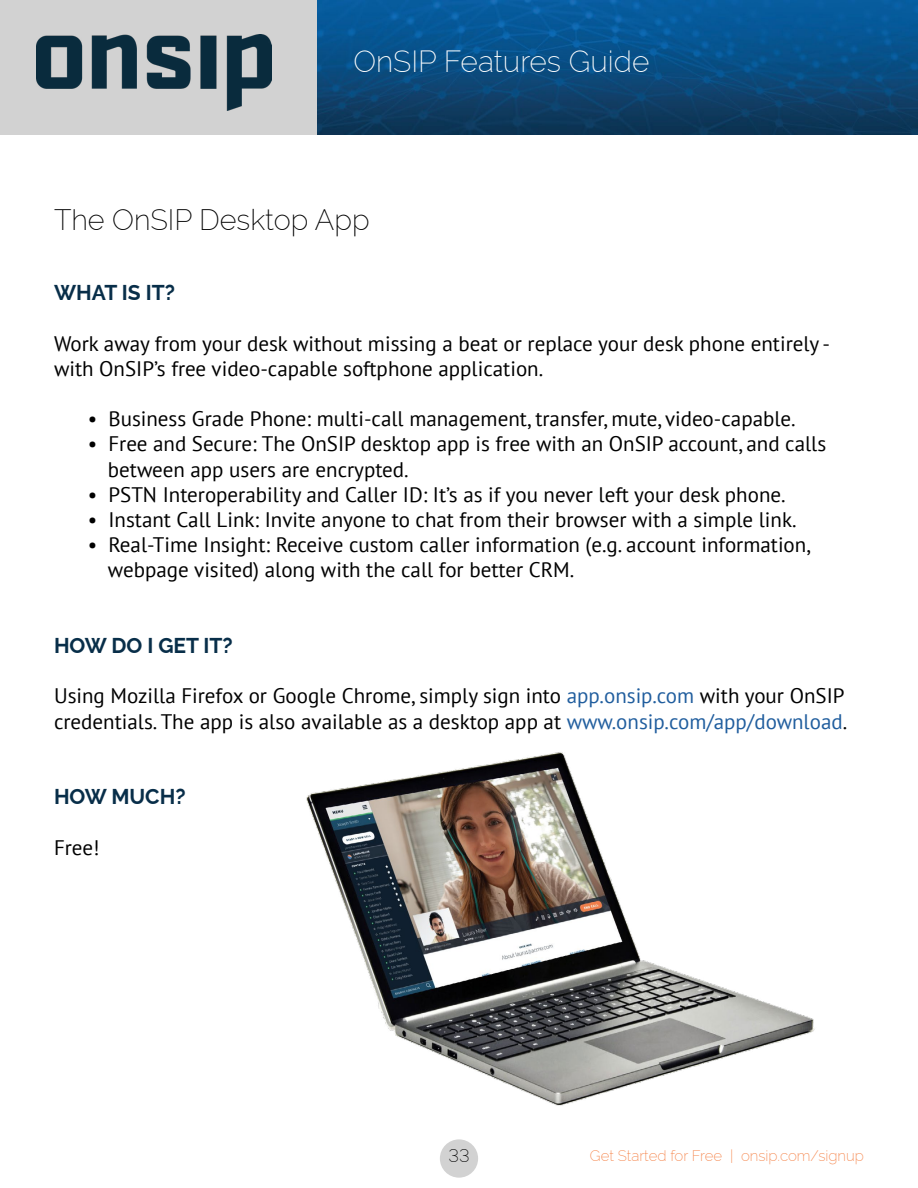
<style>
.page{position:relative;width:918px;height:1188px;background:#fff}
.page>*{position:absolute;margin:0;border:0;box-sizing:border-box;transform-origin:0 0}
.t1{font:200 30px "Raleway";color:#fff}
.t2{font:200 28.95px "Raleway";color:#000}
.t3{font:21px/25.2px "PT Sans";color:#000}
.t4{font:700 21px "Raleway";color:#082e49}
.t5{font:200 18px "Raleway";color:#000}
.t6{font:200 15px "Raleway";color:#f57f42}
.s1{color:#215e9e}
</style>
<div class="page">
<img style="left:316px;top:0;width:602px;height:134px">
<div style="left:0;top:0;width:316px;height:134px;background:#d2d2d2"></div>
<img style="left:37px;top:35px;width:234px;height:75px">
<div style="left:440px;top:1139px;width:38px;height:39px;background:#d2d2d2;border-radius:50%"></div>
<img style="left:306px;top:752px;width:509px;height:354px">
<h1 class="t1" style="left:354px;top:45px;width:297px">OnSIP Features Guide</h1>
<h2 class="t2" style="left:54px;top:203px;width:317px">The OnSIP Desktop App</h2>
<p class="t4" style="left:54px;top:281px;width:122px">WHAT IS IT?</p>
<p class="t3" style="left:54px;top:330px;width:778px">Work away from your desk without missing a beat or replace your desk phone entirely - with OnSIP’s free video-capable softphone application.</p>
<p class="t3" style="left:88px;top:406px;width:710px">• Business Grade Phone: multi-call management, transfer, mute, video-capable.</p>
<p class="t3" style="left:108px;top:431px;width:720px;text-indent:-20px">• Free and Secure: The OnSIP desktop app is free with an OnSIP account, and calls between app users are encrypted.</p>
<p class="t3" style="left:88px;top:481px;width:699px">• PSTN Interoperability and Caller ID: It’s as if you never left your desk phone.</p>
<p class="t3" style="left:88px;top:507px;width:710px">• Instant Call Link: Invite anyone to chat from their browser with a simple link.</p>
<p class="t3" style="left:108px;top:532px;width:704px;text-indent:-20px">• Real-Time Insight: Receive custom caller information (e.g. account information, webpage visited) along with the call for better CRM.</p>
<p class="t4" style="left:54px;top:634px;width:180px">HOW DO I GET IT?</p>
<p class="t3" style="left:54px;top:683px;width:795px">Using Mozilla Firefox or Google Chrome, simply sign into <span class="s1">app.onsip.com</span> with your OnSIP credentials. The app is also available as a desktop app at <span class="s1">www.onsip.com/app/download</span>.</p>
<p class="t4" style="left:54px;top:785px;width:133px">HOW MUCH?</p>
<p class="t3" style="left:54px;top:834px;width:47px">Free!</p>
<p class="t5" style="left:449px;top:1146px;width:22px">33</p>
<p class="t6" style="left:590px;top:1147px;width:276px">Get Started for Free | onsip.com/signup</p>
</div>
